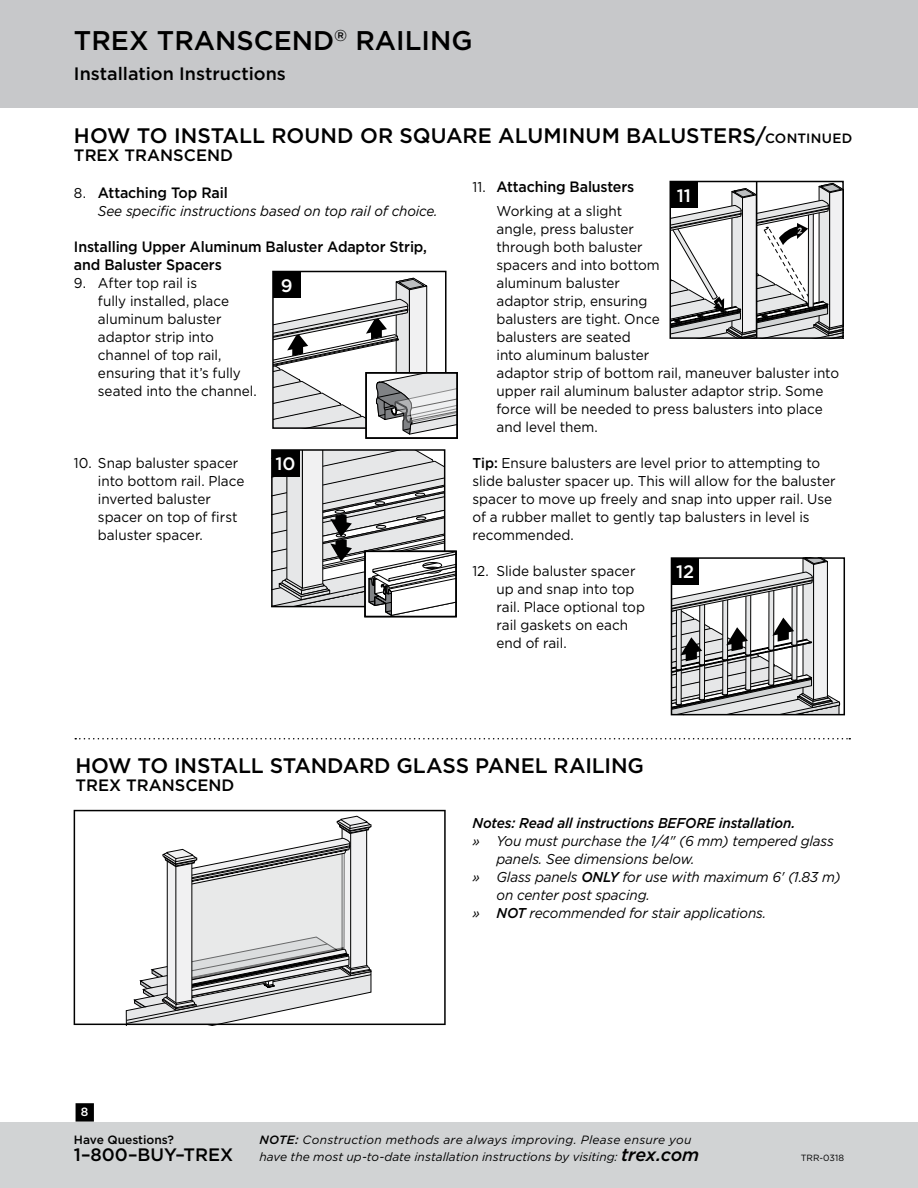
<style>
.page{position:relative;width:918px;height:1188px;background:#fff}
.page>*{position:absolute;margin:0;border:0;box-sizing:border-box;transform-origin:0 0}
.t1{font:500 27px "Gotham";color:#000}
.t2{font:500 21px "Gotham";letter-spacing:-.005em;color:#000}
.t3{font:500 18px "Gotham";color:#000}
.t4{font:500 18px "Gotham";color:#fff}
.t5{font:500 16.5px "Gotham";color:#000}
.t6{font:500 15px/18px "Gotham";letter-spacing:-.01em;color:#000;scale:.95 1}
.t7{font:14.25px/18px "Gotham";color:#000;scale:.95 1}
.t8{font:italic 14.25px "Gotham";letter-spacing:-.01em;color:#000;scale:.95 1}
.t9{font:italic 500 14.25px "Gotham";letter-spacing:-.01em;color:#000;scale:.95 1}
.t10{font:italic 12px/17.2px "Gotham";letter-spacing:.005em;color:#000}
.t11{font:500 12px "Gotham";color:#000}
.t12{font:500 12px "Gotham";color:#fff}
.t13{font:9px "Gotham";color:#000}
.s1{font-size:13.5px}
.s2{font-weight:400;font-size:14.25px}
.s3{font-weight:500}
.s4{font-weight:500;font-size:18px}
</style>
<div class="page">
<div style="left:0;top:1122px;width:918px;height:66px;background:#d1d3d4"></div>
<div style="left:0;top:0;width:918px;height:108px;background:#c7c8ca"></div>
<div style="left:76px;top:1104px;width:17px;height:17px;background:#000"></div>
<div style="left:76px;top:1103px;width:18px;height:19px;border:2px solid #000"></div>
<svg style="left:272px;top:450px;width:184px;height:164px"></svg>
<div style="left:364px;top:551px;width:93px;height:66px;border:2px solid #000"></div>
<div style="left:273px;top:271px;width:28px;height:27px;background:#000"></div>
<div style="left:272px;top:271px;width:175px;height:158px;border:2px solid #000"></div>
<svg style="left:273px;top:277px;width:182px;height:158px"></svg>
<div style="left:365px;top:372px;width:93px;height:67px;border:2px solid #000"></div>
<svg style="left:672px;top:560px;width:169px;height:156px"></svg>
<div style="left:671px;top:558px;width:28px;height:27px;background:#000"></div>
<div style="left:671px;top:557px;width:174px;height:158px;border:2px solid #000"></div>
<hr style="left:756px;top:181px;width:1px;height:157px;background:#000">
<svg style="left:74px;top:810px;width:372px;height:215px"></svg>
<svg style="left:75px;top:738px;width:775px;height:2px"></svg>
<svg style="left:670px;top:183px;width:174px;height:156px"></svg>
<h1 class="t1" style="left:74px;top:25px;width:400px">TREX TRANSCEND<sup>®</sup> RAILING</h1>
<p class="t3" style="left:74px;top:63px;width:213px">Installation Instructions</p>
<h2 class="t2" style="left:74px;top:123px;width:780px">HOW TO INSTALL ROUND OR SQUARE ALUMINUM BALUSTERS/<span class="s1">CONTINUED</span></h2>
<p class="t5" style="left:74px;top:146px;width:161px">TREX TRANSCEND</p>
<p class="t6" style="left:74px;top:183px;width:163px"><span class="s2">8.</span> Attaching Top Rail</p>
<p class="t8" style="left:98px;top:203px;width:359px">See specific instructions based on top rail of choice.</p>
<p class="t6" style="left:74px;top:237px;width:373px">Installing Upper Aluminum Baluster Adaptor Strip, and Baluster Spacers</p>
<p class="t7" style="left:98px;top:274px;width:169px;text-indent:-24px">9. After top rail is<br>fully installed, place aluminum baluster adaptor strip into channel of top rail, ensuring that it’s fully seated into the channel.</p>
<p class="t6" style="left:472px;top:177px;width:172px"><span class="s2">11.</span> Attaching Balusters</p>
<p class="t7" style="left:497px;top:202px;width:362px">Working at a slight<br>angle, press baluster<br>through both baluster<br>spacers and into bottom<br>aluminum baluster<br>adaptor strip, ensuring<br>balusters are tight. Once<br>balusters are seated<br>into aluminum baluster<br>adaptor strip of bottom rail, maneuver baluster into upper rail aluminum baluster adaptor strip. Some force will be needed to press balusters into place and level them.</p>
<p class="t7" style="left:472px;top:454px;width:384px"><span class="s3">Tip:</span> Ensure balusters are level prior to attempting to slide baluster spacer up. This will allow for the baluster spacer to move up freely and snap into upper rail. Use of a rubber mallet to gently tap balusters in level is recommended.</p>
<p class="t7" style="left:497px;top:562px;width:158px;text-indent:-24px">12. Slide baluster spacer up and snap into top rail. Place optional top rail gaskets on each end of rail.</p>
<p class="t4" style="left:677px;top:183px;width:16px">11</p>
<p class="t4" style="left:281px;top:273px;width:13px">9</p>
<p class="t4" style="left:275px;top:452px;width:22px">10</p>
<p class="t7" style="left:98px;top:454px;width:156px;text-indent:-24px">10. Snap baluster spacer into bottom rail. Place inverted baluster spacer on top of first baluster spacer.</p>
<p class="t4" style="left:676px;top:560px;width:20px">12</p>
<h2 class="t2" style="left:75px;top:753px;width:570px">HOW TO INSTALL STANDARD GLASS PANEL RAILING</h2>
<p class="t5" style="left:75px;top:775px;width:161px">TREX TRANSCEND</p>
<p class="t9" style="left:472px;top:815px;width:341px">Notes: Read all instructions BEFORE installation.</p>
<p class="t8" style="left:472px;top:833px;width:382px">» You must purchase the 1/4" (6 mm) tempered glass</p>
<p class="t8" style="left:497px;top:851px;width:210px">panels. See dimensions below.</p>
<p class="t8" style="left:472px;top:869px;width:389px">» Glass panels <span class="s3">ONLY</span> for use with maximum 6' (1.83 m)</p>
<p class="t8" style="left:497px;top:887px;width:163px">on center post spacing.</p>
<p class="t8" style="left:472px;top:905px;width:311px">» <span class="s3">NOT</span> recommended for stair applications.</p>
<p class="t12" style="left:78px;top:1105px;width:9px">8</p>
<p class="t12" style="left:81px;top:1105px;width:9px">8</p>
<p class="t11" style="left:74px;top:1133px;width:102px">Have Questions?</p>
<p class="t3" style="left:74px;top:1144px;width:161px">1–800–BUY–TREX</p>
<p class="t10" style="left:260px;top:1131px;width:441px"><span class="s3">NOTE:</span> Construction methods are always improving. Please ensure you have the most up-to-date installation instructions by visiting: <span class="s4">trex.com</span></p>
<p class="t13" style="left:801px;top:1153px;width:45px">TRR-0318</p>
</div>
